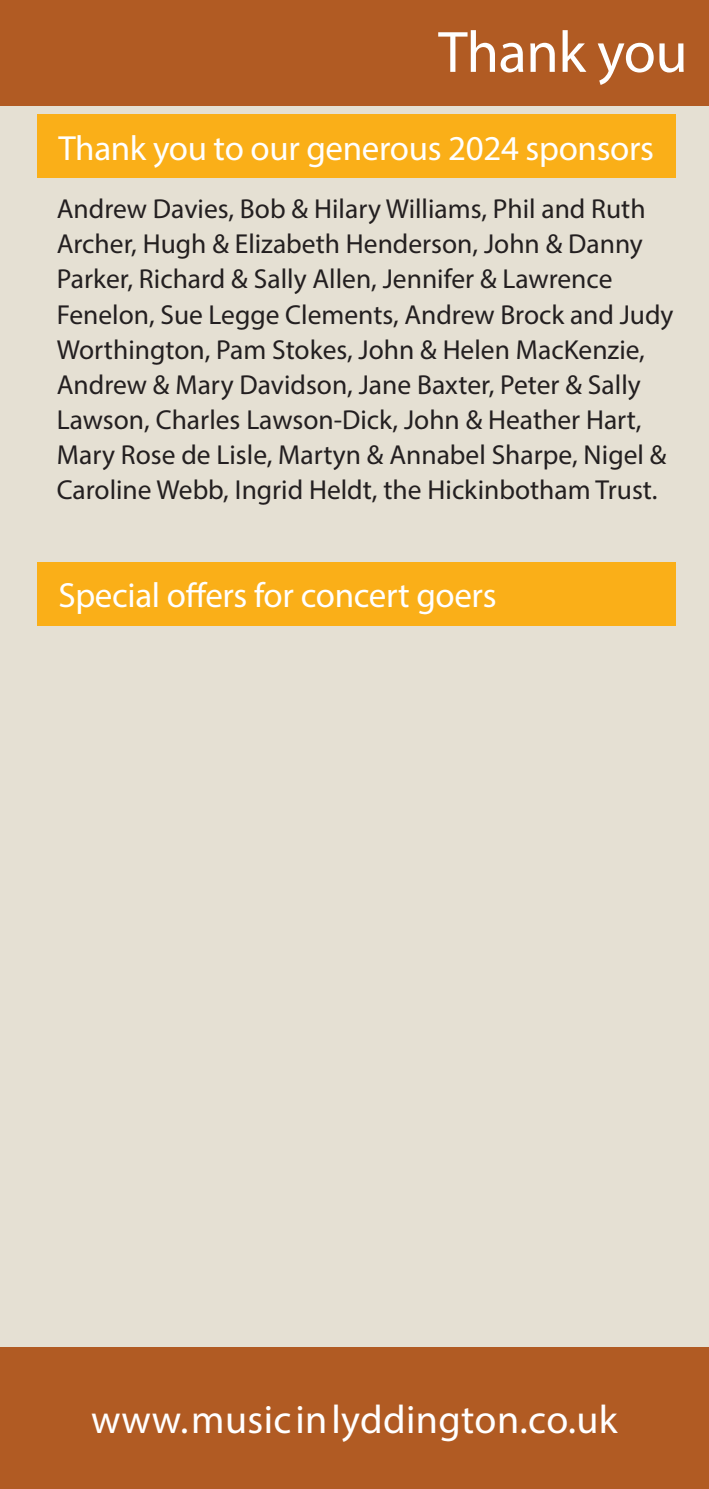
<style>
.page{position:relative;width:709px;height:1489px;background:#fff}
.page>*{position:absolute;margin:0;border:0;box-sizing:border-box;transform-origin:0 0}
.t1{font:58.75px "Myriad Pro";letter-spacing:-.01em;color:#fff}
.t2{font:40px "Myriad Pro";letter-spacing:.01em;color:#fff}
.t3{font:35px "Myriad Pro";letter-spacing:-.01em;color:#fff}
.t4{font:27.5px/35px "Myriad Pro";color:#231f20}
</style>
<div class="page">
<div style="left:0;top:0;width:709px;height:1488px;background:#b15b23"></div>
<div style="left:0;top:106px;width:709px;height:1240px;background:#e5e0d3"></div>
<div style="left:37px;top:114px;width:638px;height:64px;background:#faaf18"></div>
<div style="left:37px;top:562px;width:638px;height:64px;background:#faaf18"></div>
<p class="t1" style="left:438px;top:16px;width:251px">Thank you</p>
<p class="t3" style="left:58px;top:126px;width:597px">Thank you to our generous 2024 sponsors</p>
<p class="t4" style="left:57px;top:191px;width:618px">Andrew Davies, Bob &amp; Hilary Williams, Phil and Ruth Archer, Hugh &amp; Elizabeth Henderson, John &amp; Danny Parker, Richard &amp; Sally Allen, Jennifer &amp; Lawrence Fenelon, Sue Legge Clements, Andrew Brock and Judy Worthington, Pam Stokes, John &amp; Helen MacKenzie, Andrew &amp; Mary Davidson, Jane Baxter, Peter &amp; Sally Lawson, Charles Lawson-Dick, John &amp; Heather Hart, Mary Rose de Lisle, Martyn &amp; Annabel Sharpe, Nigel &amp; Caroline Webb, Ingrid Heldt, the Hickinbotham Trust.</p>
<p class="t3" style="left:58px;top:574px;width:439px">Special offers for concert goers</p>
<p class="t2" style="left:91px;top:1394px;width:528px">www.musicinlyddington.co.uk</p>
</div>
